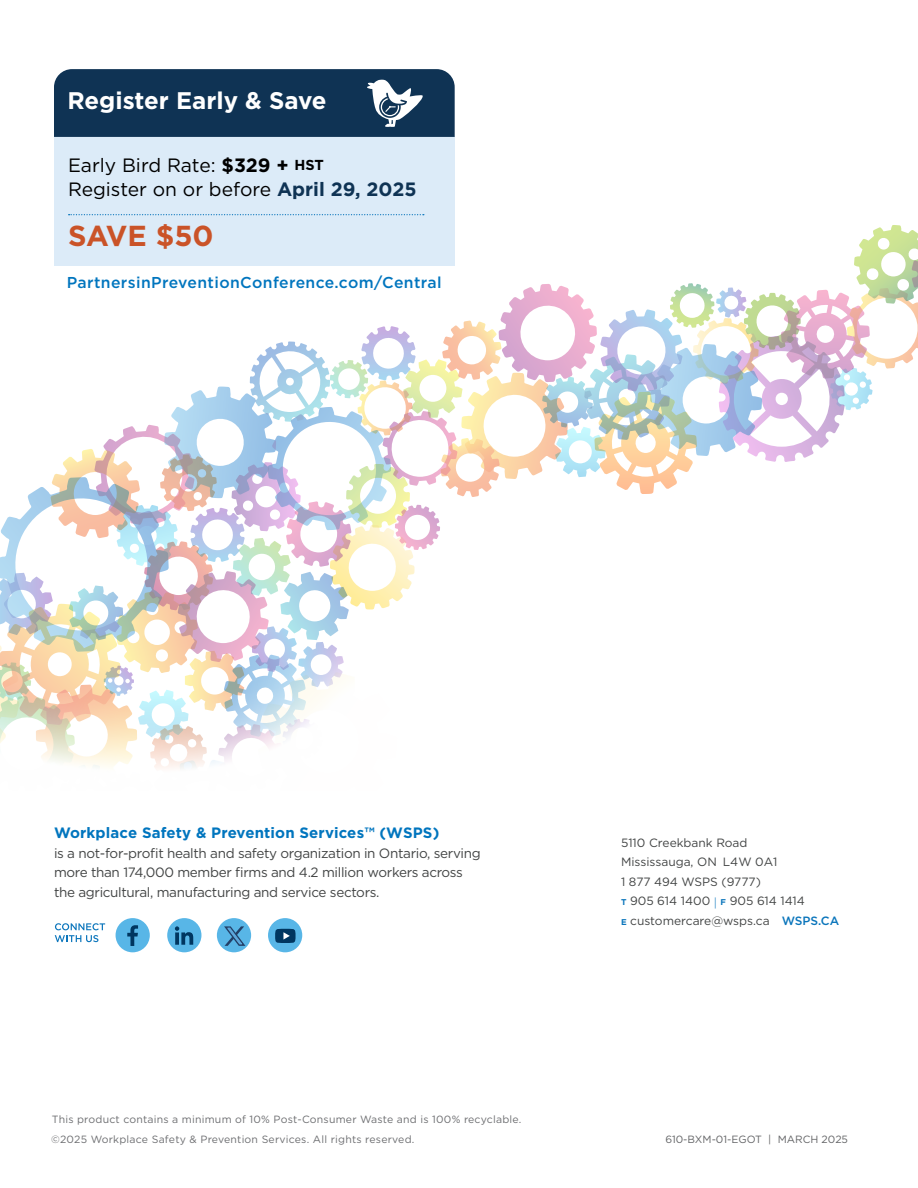
<style>
.page{position:relative;width:918px;height:1188px;background:#fff}
.page>*{position:absolute;margin:0;border:0;box-sizing:border-box;transform-origin:0 0}
.Blue_Bold_13_16{font:700 28.95px "Gotham";letter-spacing:-.005em;color:#ca5328}
.Blue_Bold_13_16-2{font:700 24px "Gotham";color:#fff}
.Blue_Bold_13_16-3{font:19.2px/24px "Gotham";color:#000}
.t1{font:500 15.75px "Gotham";letter-spacing:.025em;color:#0075be}
.Boilerplate_-10{font:700 15px "Gotham";letter-spacing:.01em;color:#0075be}
.Boilerplate_-10-2{font:13.5px/19.5px "Gotham";letter-spacing:-.025em;color:#424444}
.t2{font:12px/19.5px "Gotham";color:#424444}
.Enviro_msg{font:10.5px "Gotham";letter-spacing:.02em;color:#6d6e71}
.t3{font:10.5px "Gotham";color:#636466}
.s1{font-weight:700}
.s2{font-weight:700;font-size:14.4px}
.s3{font-weight:700;color:#0f3354}
.s4{font-weight:700;font-size:8.4px;color:#0a75bb}
.s5{color:#0a75bb}
.s6{font-weight:500;color:#0a75bb}
</style>
<div class="page">
<svg style="left:1px;top:225px;width:917px;height:324px"></svg>
<svg style="left:0;top:549px;width:424px;height:220px"></svg>
<svg style="left:55px;top:923px;width:50px;height:19px"></svg>
<div style="left:116px;top:918px;width:34px;height:34px;background:#58b6e7;border-radius:50%"></div>
<div style="left:167px;top:918px;width:34px;height:34px;background:#58b6e7;border-radius:50%"></div>
<div style="left:217px;top:918px;width:34px;height:34px;background:#58b6e7;border-radius:50%"></div>
<div style="left:268px;top:918px;width:34px;height:34px;background:#58b6e7;border-radius:50%"></div>
<svg style="left:175px;top:926px;width:18px;height:19px"></svg>
<svg style="left:127px;top:925px;width:11px;height:21px"></svg>
<svg style="left:224px;top:926px;width:21px;height:20px"></svg>
<svg style="left:275px;top:929px;width:21px;height:14px"></svg>
<div style="left:54px;top:136px;width:400px;height:130px;background:#dcebf8"></div>
<svg style="left:69px;top:214px;width:355px;height:1px"></svg>
<svg style="left:54px;top:69px;width:401px;height:68px;background:#1a3c5c"></svg>
<p class="Blue_Bold_13_16-2" style="left:68px;top:85px;width:261px">Register Early &amp; Save</p>
<p class="Blue_Bold_13_16-3" style="left:68px;top:153px;width:350px">Early Bird Rate: <span class="s1">$329 +</span> <span class="s2">HST<br></span>Register on or before <span class="s3">April 29, 2025</span></p>
<p class="Blue_Bold_13_16" style="left:68px;top:216px;width:147px">SAVE $50</p>
<p class="t1" style="left:67px;top:272px;width:376px">PartnersinPreventionConference.com/Central</p>
<p class="Boilerplate_-10" style="left:54px;top:823px;width:387px">Workplace Safety &amp; Prevention Services™ (WSPS)</p>
<p class="Boilerplate_-10-2" style="left:54px;top:843px;width:428px">is a not-for-profit health and safety organization in Ontario, serving more than 174,000 member firms and 4.2 million workers across the agricultural, manufacturing and service sectors.</p>
<p class="Enviro_msg" style="left:52px;top:1112px;width:471px">This product contains a minimum of 10% Post-Consumer Waste and is 100% recyclable.</p>
<p class="t2" style="left:621px;top:833px;width:158px">5110 Creekbank Road<br>Mississauga, ON L4W 0A1<br>1 877 494 WSPS (9777)</p>
<p class="t2" style="left:621px;top:891px;width:186px"><span class="s4">t</span> 905 614 1400 <span class="s5">|</span> <span class="s4">f</span> 905 614 1414</p>
<p class="t2" style="left:621px;top:911px;width:220px"><span class="s4">e</span> customercare@wsps.ca <span class="s6">WSPS.CA</span></p>
<p class="Enviro_msg" style="left:51px;top:1133px;width:365px">©2025 Workplace Safety &amp; Prevention Services. All rights reserved.</p>
<p class="t3" style="left:665px;top:1133px;width:184px">610-BXM-01-EGOT | MARCH 2025</p>
</div>
